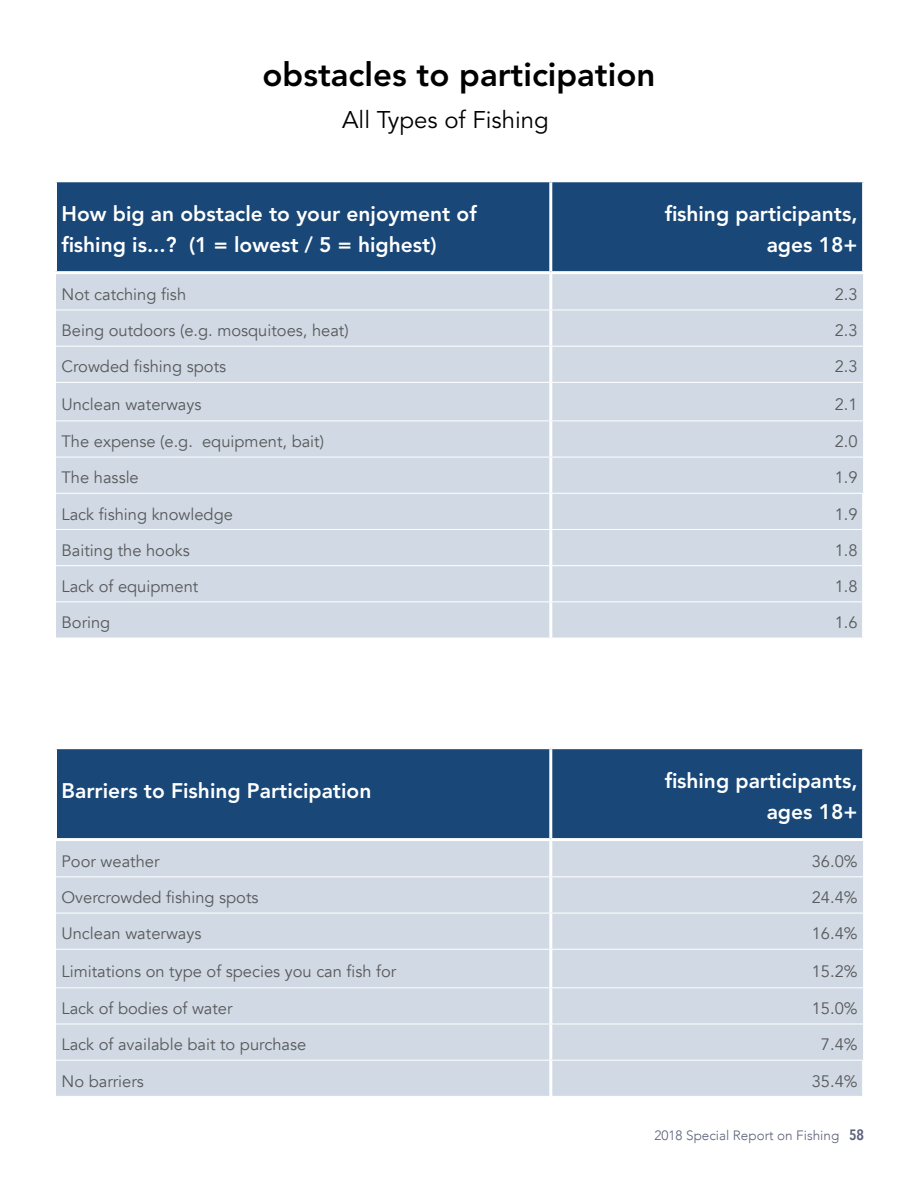
<style>
.page{position:relative;width:918px;height:1188px;background:#fff}
.page>*{position:absolute;margin:0;border:0;box-sizing:border-box;transform-origin:0 0}
.t1{font:800 33px "Avenir LT Std";color:#000}
.t2{font:24px "Avenir LT Std";color:#000}
.t3{font:800 21px/31.5px "Avenir LT Std";color:#fff;text-align:right}
.t4{font:16.5px "Avenir";color:#58595b}
.t5{font:300 13.5px "Avenir";color:#5b6278}
.s1{font-family:"Avenir Next Condensed";font-weight:600;font-size:15px}
</style>
<div class="page">
<div style="left:57px;top:182px;width:805px;height:89px;background:#184778"></div>
<div style="left:56px;top:274px;width:807px;height:364px;background:#d1dae4"></div>
<div style="left:56px;top:311px;width:807px;height:35px;background:#d1dae4"></div>
<hr style="left:549px;top:274px;width:3px;height:36px;background:#fff">
<hr style="left:549px;top:310px;width:3px;height:36px;background:#fff">
<hr style="left:549px;top:347px;width:3px;height:35px;background:#fff">
<hr style="left:549px;top:383px;width:3px;height:38px;background:#fff">
<hr style="left:549px;top:421px;width:3px;height:36px;background:#fff">
<hr style="left:549px;top:457px;width:3px;height:36px;background:#fff">
<hr style="left:55px;top:310px;width:496px;height:1px;background:#fff">
<hr style="left:551px;top:310px;width:313px;height:1px;background:#fff">
<hr style="left:55px;top:346px;width:496px;height:1px;background:#fff">
<hr style="left:551px;top:346px;width:313px;height:1px;background:#fff">
<hr style="left:55px;top:382px;width:496px;height:1px;background:#fff">
<hr style="left:551px;top:382px;width:313px;height:1px;background:#fff">
<hr style="left:55px;top:421px;width:496px;height:1px;background:#fff">
<hr style="left:551px;top:421px;width:313px;height:1px;background:#fff">
<hr style="left:55px;top:457px;width:496px;height:1px;background:#fff">
<hr style="left:551px;top:457px;width:313px;height:1px;background:#fff">
<hr style="left:549px;top:182px;width:3px;height:89px;background:#fff">
<hr style="left:55px;top:493px;width:496px;height:1px;background:#fff">
<hr style="left:551px;top:493px;width:313px;height:1px;background:#fff">
<hr style="left:549px;top:494px;width:3px;height:35px;background:#fff">
<hr style="left:862px;top:494px;width:3px;height:35px;background:#fff">
<hr style="left:549px;top:530px;width:3px;height:35px;background:#fff">
<hr style="left:862px;top:529px;width:3px;height:37px;background:#fff">
<hr style="left:549px;top:566px;width:3px;height:35px;background:#fff">
<hr style="left:862px;top:566px;width:3px;height:36px;background:#fff">
<hr style="left:549px;top:602px;width:3px;height:36px;background:#fff">
<hr style="left:862px;top:602px;width:3px;height:36px;background:#fff">
<hr style="left:55px;top:529px;width:496px;height:1px;background:#fff">
<hr style="left:551px;top:529px;width:311px;height:1px;background:#fff">
<hr style="left:55px;top:565px;width:496px;height:1px;background:#fff">
<hr style="left:551px;top:565px;width:311px;height:1px;background:#fff">
<hr style="left:55px;top:601px;width:496px;height:1px;background:#fff">
<hr style="left:551px;top:601px;width:311px;height:1px;background:#fff">
<div style="left:57px;top:749px;width:805px;height:89px;background:#184778"></div>
<div style="left:56px;top:841px;width:807px;height:255px;background:#d1dae4"></div>
<div style="left:56px;top:878px;width:807px;height:35px;background:#d1dae4"></div>
<hr style="left:549px;top:841px;width:3px;height:36px;background:#fff">
<hr style="left:549px;top:877px;width:3px;height:36px;background:#fff">
<hr style="left:549px;top:913px;width:3px;height:36px;background:#fff">
<hr style="left:549px;top:950px;width:3px;height:37px;background:#fff">
<hr style="left:549px;top:988px;width:3px;height:36px;background:#fff">
<hr style="left:549px;top:1024px;width:3px;height:36px;background:#fff">
<hr style="left:55px;top:877px;width:496px;height:1px;background:#fff">
<hr style="left:551px;top:877px;width:313px;height:1px;background:#fff">
<hr style="left:55px;top:913px;width:496px;height:1px;background:#fff">
<hr style="left:551px;top:913px;width:313px;height:1px;background:#fff">
<hr style="left:55px;top:949px;width:496px;height:1px;background:#fff">
<hr style="left:551px;top:949px;width:313px;height:1px;background:#fff">
<hr style="left:55px;top:987px;width:496px;height:1px;background:#fff">
<hr style="left:551px;top:987px;width:313px;height:1px;background:#fff">
<hr style="left:55px;top:1024px;width:496px;height:1px;background:#fff">
<hr style="left:551px;top:1024px;width:313px;height:1px;background:#fff">
<hr style="left:549px;top:749px;width:3px;height:89px;background:#fff">
<hr style="left:55px;top:1060px;width:496px;height:1px;background:#fff">
<hr style="left:551px;top:1060px;width:313px;height:1px;background:#fff">
<hr style="left:549px;top:1061px;width:3px;height:35px;background:#fff">
<hr style="left:862px;top:1061px;width:3px;height:35px;background:#fff">
<h1 class="t1" style="left:263px;top:55px;width:394px">obstacles to participation</h1>
<h2 class="t2" style="left:342px;top:105px;width:208px">All Types of Fishing</h2>
<p class="t3" style="left:62px;top:198px;width:417px;text-align:left">How big an obstacle to your enjoyment of fishing is...? (1 = lowest / 5 = highest)</p>
<p class="t3" style="left:665px;top:198px;width:194px">fishing participants, ages 18+</p>
<p class="t4" style="left:62px;top:285px;width:126px">Not catching fish</p>
<p class="t4" style="left:835px;top:285px;width:24px">2.3</p>
<p class="t4" style="left:62px;top:321px;width:289px">Being outdoors (e.g. mosquitoes, heat)</p>
<p class="t4" style="left:835px;top:321px;width:24px">2.3</p>
<p class="t4" style="left:62px;top:357px;width:166px">Crowded fishing spots</p>
<p class="t4" style="left:835px;top:357px;width:24px">2.3</p>
<p class="t4" style="left:62px;top:394px;width:141px">Unclean waterways</p>
<p class="t4" style="left:835px;top:394px;width:24px">2.1</p>
<p class="t4" style="left:62px;top:432px;width:264px">The expense (e.g. equipment, bait)</p>
<p class="t4" style="left:835px;top:432px;width:24px">2.0</p>
<p class="t4" style="left:62px;top:468px;width:79px">The hassle</p>
<p class="t4" style="left:835px;top:468px;width:24px">1.9</p>
<p class="t4" style="left:62px;top:504px;width:173px">Lack fishing knowledge</p>
<p class="t4" style="left:835px;top:504px;width:24px">1.9</p>
<p class="t4" style="left:62px;top:540px;width:130px">Baiting the hooks</p>
<p class="t4" style="left:835px;top:540px;width:24px">1.8</p>
<p class="t4" style="left:62px;top:576px;width:138px">Lack of equipment</p>
<p class="t4" style="left:835px;top:576px;width:24px">1.8</p>
<p class="t4" style="left:62px;top:613px;width:50px">Boring</p>
<p class="t4" style="left:835px;top:613px;width:24px">1.6</p>
<p class="t3" style="left:62px;top:775px;width:311px">Barriers to Fishing Participation</p>
<p class="t3" style="left:665px;top:765px;width:194px">fishing participants, ages 18+</p>
<p class="t4" style="left:62px;top:852px;width:100px">Poor weather</p>
<p class="t4" style="left:812px;top:852px;width:47px">36.0%</p>
<p class="t4" style="left:62px;top:888px;width:199px">Overcrowded fishing spots</p>
<p class="t4" style="left:812px;top:888px;width:47px">24.4%</p>
<p class="t4" style="left:62px;top:924px;width:141px">Unclean waterways</p>
<p class="t4" style="left:812px;top:924px;width:47px">16.4%</p>
<p class="t4" style="left:62px;top:961px;width:336px">Limitations on type of species you can fish for</p>
<p class="t4" style="left:812px;top:961px;width:47px">15.2%</p>
<p class="t4" style="left:62px;top:999px;width:173px">Lack of bodies of water</p>
<p class="t4" style="left:812px;top:999px;width:47px">15.0%</p>
<p class="t4" style="left:62px;top:1035px;width:246px">Lack of available bait to purchase</p>
<p class="t4" style="left:821px;top:1035px;width:38px">7.4%</p>
<p class="t4" style="left:62px;top:1071px;width:84px">No barriers</p>
<p class="t4" style="left:812px;top:1071px;width:47px">35.4%</p>
<p class="t5" style="left:655px;top:1127px;width:211px">2018 Special Report on Fishing <span class="s1">58</span></p>
</div>
